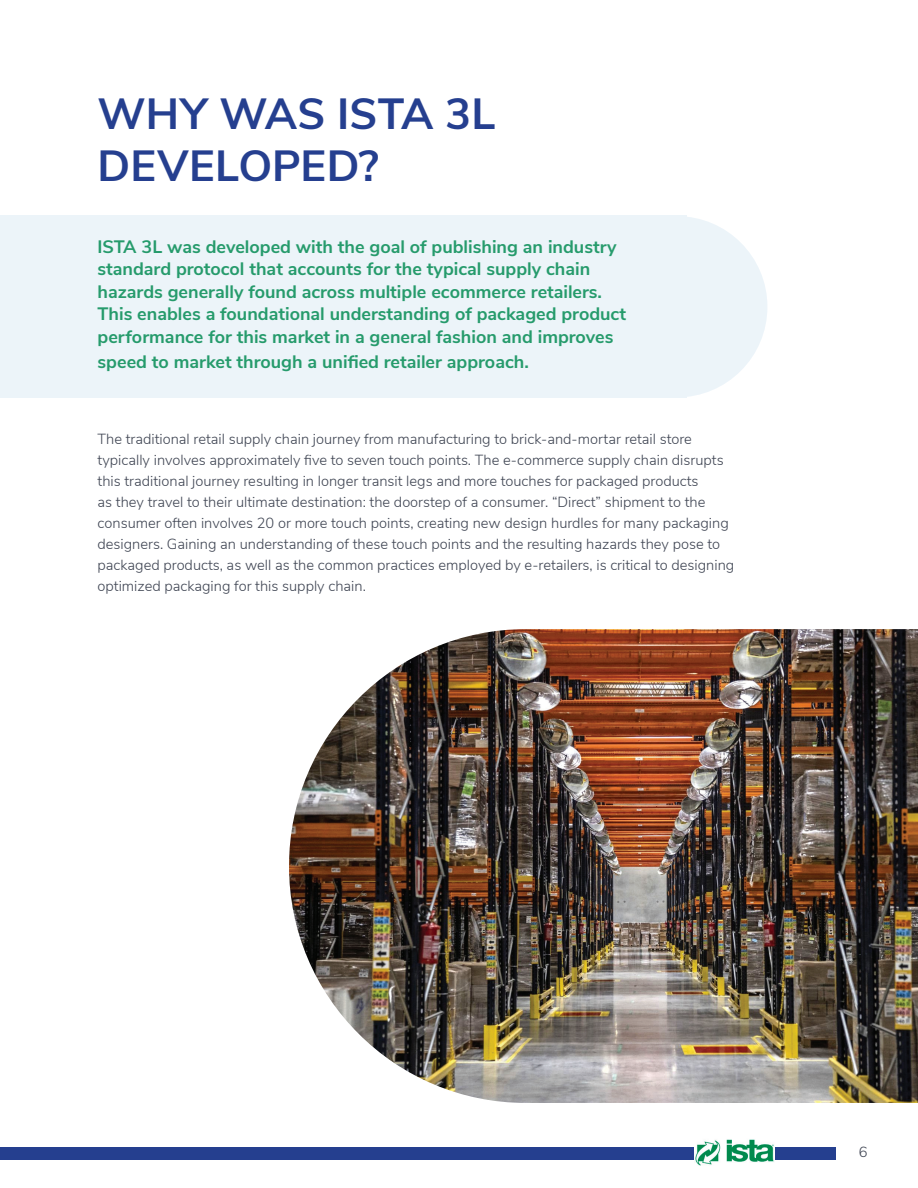
<style>
.page{position:relative;width:918px;height:1188px;background:#fff}
.page>*{position:absolute;margin:0;border:0;box-sizing:border-box;transform-origin:0 0}
.t1{font:700 43.5px/52.2px "Nunito Sans";color:#253f8f}
.t2{font:700 18px/22.5px "Nunito Sans";color:#269b6c}
.t3{font:300 14.7px/21px "Nunito Sans";color:#3d4351}
</style>
<div class="page">
<div style="left:0;top:215px;width:687px;height:183px;background:#ecf4f9"></div>
<div style="left:586px;top:216px;width:181px;height:181px;background:#ecf4f9;border-radius:50%"></div>
<div style="left:0;top:1147px;width:835px;height:13px;background:#253f8f"></div>
<img style="left:695px;top:1139px;width:80px;height:27px">
<img style="left:289px;top:629px;width:629px;height:474px">
<h1 class="t1" style="left:98px;top:85px;width:399px">WHY WAS ISTA 3L<br>DEVELOPED?</h1>
<p class="t2" style="left:98px;top:234px;width:530px">ISTA 3L was developed with the goal of publishing an industry standard protocol that accounts for the typical supply chain hazards generally found across multiple ecommerce retailers.<br>This enables a foundational understanding of packaged product performance for this market in a general fashion and improves</p>
<p class="t2" style="left:98px;top:349px;width:433px">speed to market through a unified retailer approach.</p>
<p class="t3" style="left:98px;top:428px;width:638px">The traditional retail supply chain journey from manufacturing to brick-and-mortar retail store typically involves approximately five to seven touch points. The e-commerce supply chain disrupts this traditional journey resulting in longer transit legs and more touches for packaged products<br>as they travel to their ultimate destination: the doorstep of a consumer. “Direct” shipment to the consumer often involves 20 or more touch points, creating new design hurdles for many packaging designers. Gaining an understanding of these touch points and the resulting hazards they pose to packaged products, as well as the common practices employed by e-retailers, is critical to designing optimized packaging for this supply chain.</p>
<p class="t3" style="left:859px;top:1141px;width:10px">6</p>
</div>
